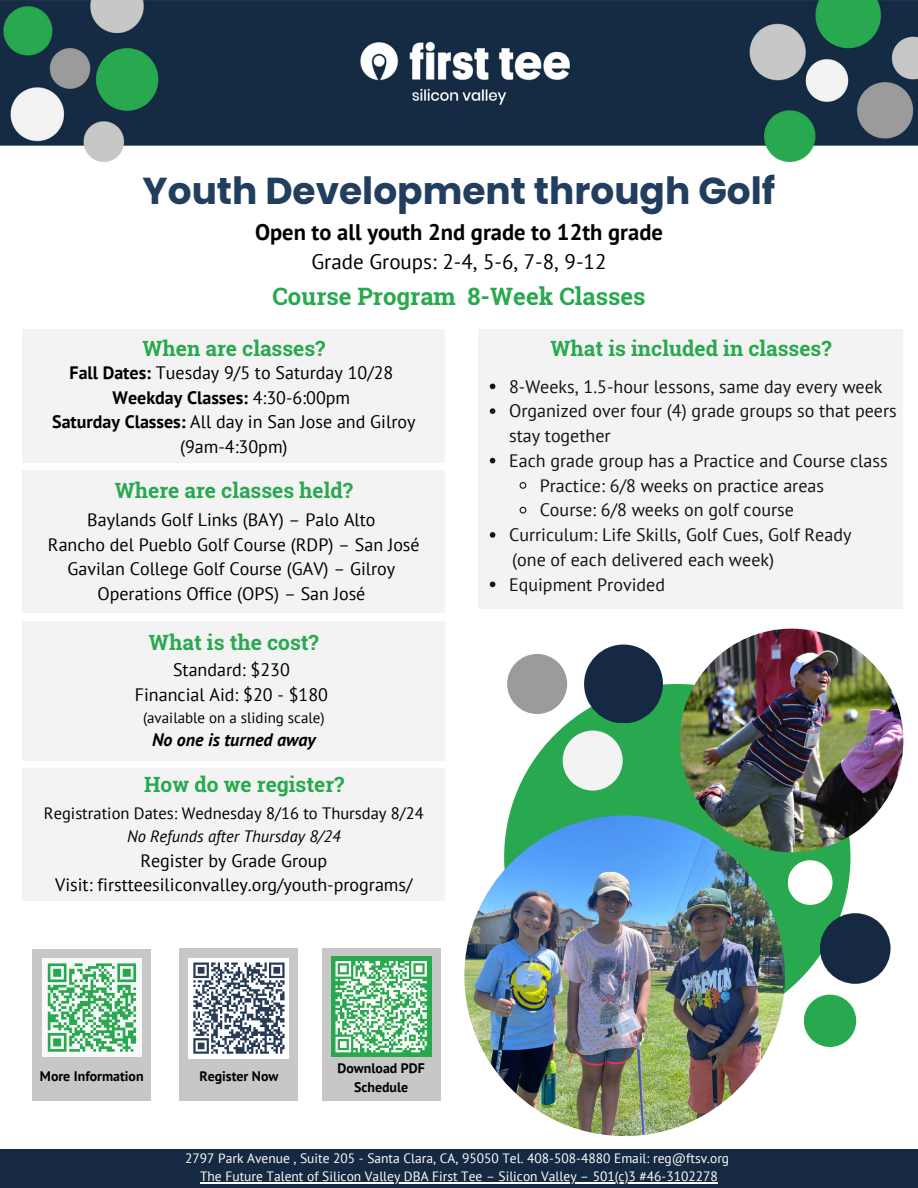
<style>
.page{position:relative;width:918px;height:1188px;background:#fff}
.page>*{position:absolute;margin:0;border:0;box-sizing:border-box;transform-origin:0 0}
.t1{font:700 37.5px "Poppins";color:#213e5f}
.t2{font:700 24px "Roboto Slab";color:#28a94f}
.t3{font:700 22.5px "PT Sans";color:#000}
.t4{font:700 21px "Roboto Slab";color:#28a94f}
.t5{font:21px "PT Sans";color:#000}
.t6{font:18px "PT Sans";color:#000}
.t7{font:18px/24.8px "PT Sans";color:#141213}
.t8{font:700 18px "PT Sans";color:#000}
.t9{font:italic 700 18px "PT Sans";color:#000}
.t10{font:16.5px "PT Sans";color:#000}
.t11{font:italic 16.5px "PT Sans";color:#000}
.t12{font:15px "PT Sans";color:#000}
.t13{font:700 13.8px/18.5px "PT Sans";color:#000;text-align:center}
.t14{font:13.5px "PT Sans";color:#fff}
.s1{font-weight:700}
.s2{font-weight:400}
</style>
<div class="page">
<div style="left:0;top:1149px;width:918px;height:39px;background:#152a42"></div>
<img style="left:0;top:0;width:918px;height:162px">
<div style="left:479px;top:329px;width:424px;height:280px;background:#f3f3f3"></div>
<svg style="left:490px;top:384px;width:5px;height:5px"></svg>
<svg style="left:490px;top:408px;width:5px;height:6px"></svg>
<svg style="left:490px;top:458px;width:5px;height:5px"></svg>
<svg style="left:519px;top:482px;width:8px;height:7px"></svg>
<svg style="left:519px;top:506px;width:8px;height:8px"></svg>
<svg style="left:490px;top:532px;width:5px;height:6px"></svg>
<svg style="left:490px;top:582px;width:5px;height:5px"></svg>
<div style="left:22px;top:329px;width:423px;height:134px;background:#f3f3f3"></div>
<div style="left:22px;top:470px;width:423px;height:142px;background:#f3f3f3"></div>
<div style="left:22px;top:768px;width:423px;height:132px;background:#f3f3f3"></div>
<div style="left:22px;top:621px;width:423px;height:140px;background:#f3f3f3"></div>
<div style="left:33px;top:949px;width:118px;height:152px;background:#c7c7c7"></div>
<div style="left:322px;top:949px;width:118px;height:152px;background:#c7c7c7"></div>
<div style="left:504px;top:684px;width:346px;height:346px;background:#28a94f;border-radius:50%"></div>
<img style="left:680px;top:629px;width:223px;height:223px;border-radius:50%">
<img style="left:464px;top:816px;width:321px;height:320px;border-radius:50%">
<div style="left:584px;top:645px;width:79px;height:78px;background:#152a42;border-radius:50%"></div>
<div style="left:563px;top:731px;width:60px;height:60px;background:#f3f3f3;border-radius:50%"></div>
<div style="left:804px;top:995px;width:52px;height:52px;background:#28a94f;border-radius:50%"></div>
<div style="left:507px;top:654px;width:60px;height:60px;background:#9b9b9b;border-radius:50%"></div>
<div style="left:788px;top:860px;width:45px;height:45px;background:#fff;border-radius:50%"></div>
<div style="left:820px;top:913px;width:71px;height:71px;background:#152a42;border-radius:50%"></div>
<div style="left:331px;top:957px;width:100px;height:100px;background:#28a94f"></div>
<svg style="left:335px;top:961px;width:92px;height:92px"></svg>
<div style="left:180px;top:949px;width:118px;height:152px;background:#c7c7c7"></div>
<div style="left:189px;top:958px;width:100px;height:100px;background:#fff"></div>
<svg style="left:193px;top:962px;width:92px;height:92px"></svg>
<div style="left:42px;top:958px;width:99px;height:99px;background:#faf9f9"></div>
<svg style="left:47px;top:963px;width:90px;height:89px"></svg>
<hr style="left:200px;top:1182px;width:518px;height:1px;background:#fff">
<p class="t1" style="left:143px;top:165px;width:634px">Youth Development through Golf</p>
<p class="t3" style="left:255px;top:217px;width:409px">Open to all youth 2nd grade to 12th grade</p>
<p class="t5" style="left:311px;top:248px;width:297px">Grade Groups: 2-4, 5-6, 7-8, 9-12</p>
<p class="t2" style="left:272px;top:280px;width:375px">Course Program 8-Week Classes</p>
<p class="t4" style="left:142px;top:334px;width:184px">When are classes?</p>
<p class="t6" style="left:70px;top:361px;width:325px"><span class="s1">Fall Dates:</span> Tuesday 9/5 to Saturday 10/28</p>
<p class="t8" style="left:113px;top:385px;width:239px">Weekday Classes: <span class="s2">4:30-6:00pm</span></p>
<p class="t6" style="left:52px;top:410px;width:365px"><span class="s1">Saturday Classes:</span> All day in San Jose and Gilroy</p>
<p class="t6" style="left:180px;top:435px;width:109px">(9am-4:30pm)</p>
<p class="t4" style="left:115px;top:476px;width:240px">Where are classes held?</p>
<p class="t6" style="left:87px;top:508px;width:290px">Baylands Golf Links (BAY) – Palo Alto</p>
<p class="t6" style="left:48px;top:532px;width:373px">Rancho del Pueblo Golf Course (RDP) – San José</p>
<p class="t6" style="left:68px;top:557px;width:329px">Gavilan College Golf Course (GAV) – Gilroy</p>
<p class="t6" style="left:97px;top:582px;width:264px">Operations Office (OPS) – San José</p>
<p class="t4" style="left:149px;top:628px;width:171px">What is the cost?</p>
<p class="t6" style="left:173px;top:658px;width:118px">Standard: $230</p>
<p class="t6" style="left:135px;top:683px;width:195px">Financial Aid: $20 - $180</p>
<p class="t12" style="left:143px;top:708px;width:183px">(available on a sliding scale)</p>
<p class="t9" style="left:152px;top:728px;width:165px">No one is turned away</p>
<p class="t4" style="left:144px;top:770px;width:202px">How do we register?</p>
<p class="t10" style="left:44px;top:803px;width:381px">Registration Dates: Wednesday 8/16 to Thursday 8/24</p>
<p class="t11" style="left:127px;top:825px;width:215px">No Refunds after Thursday 8/24</p>
<p class="t6" style="left:140px;top:848px;width:188px">Register by Grade Group</p>
<p class="t6" style="left:55px;top:873px;width:359px">Visit: firstteesiliconvalley.org/youth-programs/</p>
<p class="t13" style="left:40px;top:1067px;width:105px">More Information</p>
<p class="t13" style="left:338px;top:1059px;width:89px">Download PDF<br>Schedule</p>
<p class="t13" style="left:199px;top:1066px;width:81px">Register Now</p>
<p class="t4" style="left:550px;top:334px;width:283px">What is included in classes?</p>
<p class="t7" style="left:509px;top:374px;width:375px">8-Weeks, 1.5-hour lessons, same day every week</p>
<p class="t7" style="left:509px;top:398px;width:389px">Organized over four (4) grade groups so that peers stay together</p>
<p class="t7" style="left:509px;top:448px;width:380px">Each grade group has a Practice and Course class</p>
<p class="t7" style="left:540px;top:473px;width:286px">Practice: 6/8 weeks on practice areas</p>
<p class="t7" style="left:540px;top:497px;width:256px">Course: 6/8 weeks on golf course</p>
<p class="t7" style="left:509px;top:522px;width:344px">Curriculum: Life Skills, Golf Cues, Golf Ready</p>
<p class="t7" style="left:509px;top:572px;width:157px">Equipment Provided</p>
<p class="t7" style="left:512px;top:547px;width:264px">(one of each delivered each week)</p>
<p class="t14" style="left:185px;top:1149px;width:546px">2797 Park Avenue , Suite 205 - Santa Clara, CA, 95050 Tel. 408-508-4880 Email: reg@ftsv.org</p>
<p class="t14" style="left:200px;top:1167px;width:519px">The Future Talent of Silicon Valley DBA First Tee – Silicon Valley – 501(c)3 #46-3102278</p>
</div>
